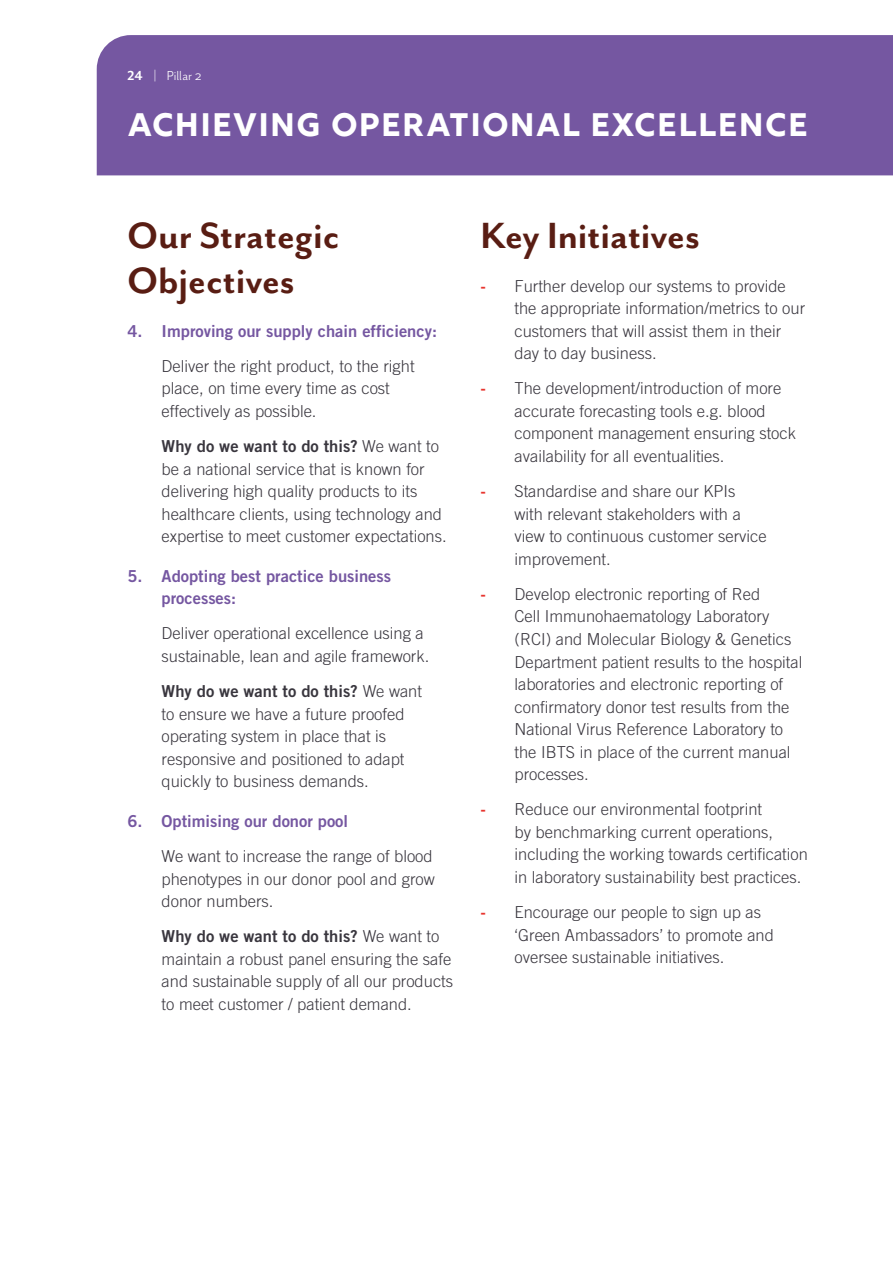
<style>
.page{position:relative;width:893px;height:1263px;background:#fff}
.page>*{position:absolute;margin:0;border:0;box-sizing:border-box;transform-origin:0 0}
.Header_3{font:700 42px/45px "Mr Eaves San OT";color:#591d13}
.t1{font:32.55px "Rig Bold Face";color:#fff}
.Body_Text_Indent{font:300 16.5px/22.5px "Trade Gothic";color:#39363e}
.t2{font:16.5px/22.5px "Trade Gothic Bold Two";color:#7557a1}
.t3{font:15px "Mr Eaves San OT";color:#fff}
.s1{font-weight:700}
.s2{font-family:"Trade Gothic Bold Two";font-weight:400}
.s3{font-family:"Trade Gothic Bold Two";font-weight:400;color:#e7342e}
</style>
<div class="page">
<div style="left:97px;top:35px;width:796px;height:140px;background:#7557a1"></div>
<p class="t3" style="left:128px;top:67px;width:76px"><span class="s1">24</span> | Pillar 2</p>
<h2 class="t1" style="left:127px;top:104px;width:683px">ACHIEVING OPERATIONAL EXCELLENCE</h2>
<p class="Header_3" style="left:128px;top:213px;width:213px">Our Strategic<br>Objectives</p>
<p class="t2" style="left:128px;top:319px;width:311px">4. Improving our supply chain efficiency:</p>
<p class="Body_Text_Indent" style="left:162px;top:355px;width:255px">Deliver the right product, to the right place, on time every time as cost effectively as possible.</p>
<p class="Body_Text_Indent" style="left:162px;top:435px;width:287px"><span class="s2">Why do we want to do this?</span> We want to be a national service that is known for delivering high quality products to its healthcare clients, using technology and expertise to meet customer expectations.</p>
<p class="t2" style="left:162px;top:564px;width:231px;text-indent:-34px">5. Adopting best practice business processes:</p>
<p class="Body_Text_Indent" style="left:162px;top:622px;width:269px">Deliver operational excellence using a sustainable, lean and agile framework.</p>
<p class="Body_Text_Indent" style="left:162px;top:680px;width:262px"><span class="s2">Why do we want to do this?</span> We want to ensure we have a future proofed operating system in place that is responsive and positioned to adapt quickly to business demands.</p>
<p class="t2" style="left:128px;top:809px;width:222px">6. Optimising our donor pool</p>
<p class="Body_Text_Indent" style="left:162px;top:845px;width:275px">We want to increase the range of blood phenotypes in our donor pool and grow donor numbers.</p>
<p class="Body_Text_Indent" style="left:162px;top:925px;width:293px"><span class="s2">Why do we want to do this?</span> We want to maintain a robust panel ensuring the safe and sustainable supply of all our products to meet customer / patient demand.</p>
<p class="Header_3" style="left:480px;top:213px;width:221px">Key Initiatives</p>
<p class="Body_Text_Indent" style="left:514px;top:274px;width:292px;text-indent:-34px"><span class="s3">-</span> Further develop our systems to provide the appropriate information/metrics to our customers that will assist them in their day to day business.</p>
<p class="Body_Text_Indent" style="left:514px;top:377px;width:283px;text-indent:-34px"><span class="s3">-</span> The development/introduction of more accurate forecasting tools e.g. blood component management ensuring stock availability for all eventualities.</p>
<p class="Body_Text_Indent" style="left:514px;top:480px;width:254px;text-indent:-34px"><span class="s3">-</span> Standardise and share our KPIs with relevant stakeholders with a view to continuous customer service improvement.</p>
<p class="Body_Text_Indent" style="left:514px;top:583px;width:289px;text-indent:-34px"><span class="s3">-</span> Develop electronic reporting of Red<br>Cell Immunohaematology Laboratory (RCI) and Molecular Biology &amp; Genetics Department patient results to the hospital laboratories and electronic reporting of confirmatory donor test results from the National Virus Reference Laboratory to the IBTS in place of the current manual processes.</p>
<p class="Body_Text_Indent" style="left:514px;top:798px;width:295px;text-indent:-34px"><span class="s3">-</span> Reduce our environmental footprint<br>by benchmarking current operations, including the working towards certification in laboratory sustainability best practices.</p>
<p class="Body_Text_Indent" style="left:514px;top:901px;width:261px;text-indent:-34px"><span class="s3">-</span> Encourage our people to sign up as ‘Green Ambassadors’ to promote and oversee sustainable initiatives.</p>
</div>
